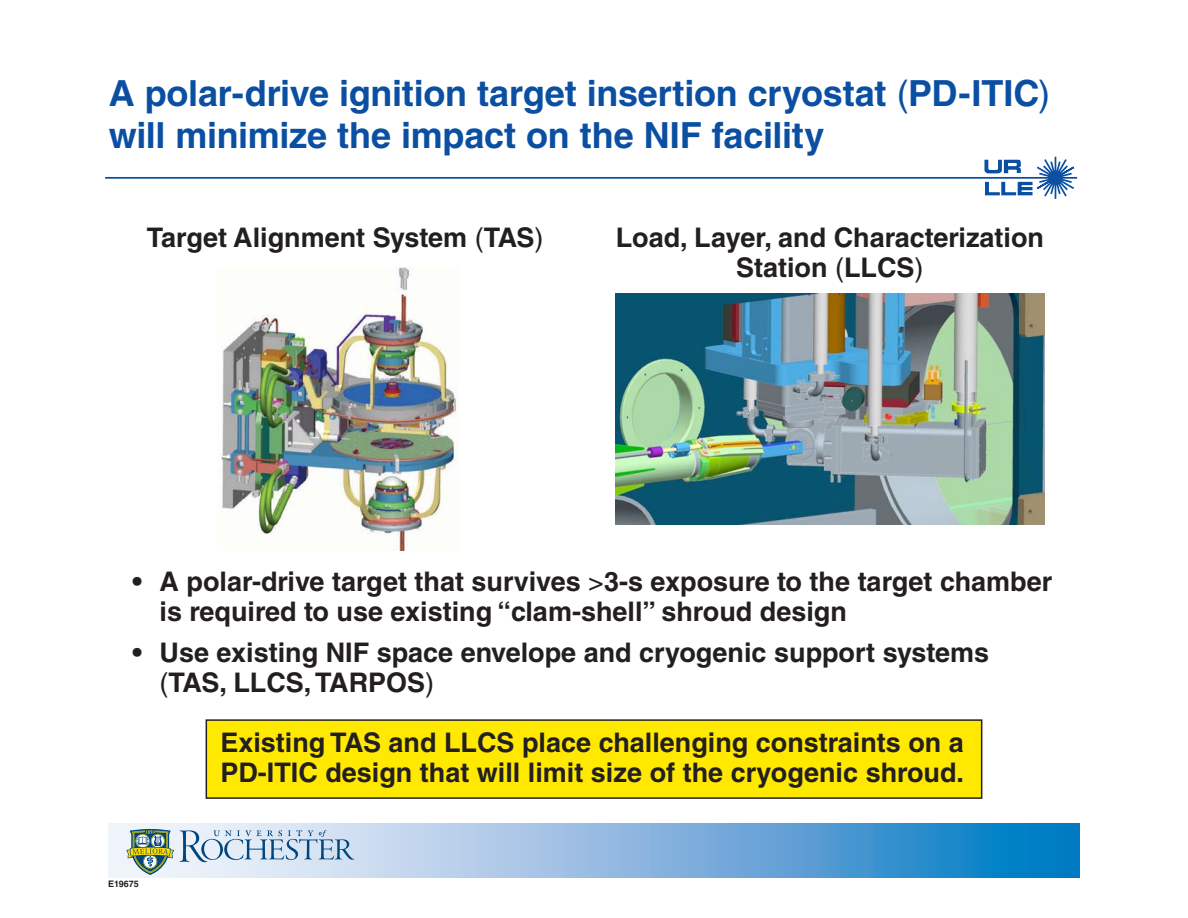
<style>
.page{position:relative;width:1188px;height:918px;background:#fff}
.page>*{position:absolute;margin:0;border:0;box-sizing:border-box;transform-origin:0 0}
.t1{font:700 36px/42px "Helvetica LT Std";letter-spacing:-.005em;color:#0a4fa2}
.t2{font:700 27px/30px "Helvetica LT Std";color:#231f20}
.t3{font:700 9px "Helvetica LT Std";color:#231f20}
.s1{font-weight:400}
</style>
<div class="page">
<div style="left:206px;top:720px;width:776px;height:78px;background:#ffe901"></div>
<div style="left:206px;top:719px;width:776px;height:80px;border:2px solid #231f20"></div>
<svg style="left:984px;top:156px;width:90px;height:43px"></svg>
<hr style="left:105px;top:177px;width:972px;height:2px;background:#0a4fa2">
<svg style="left:108px;top:823px;width:972px;height:54px;background:#7bb2dd"></svg>
<svg style="left:180px;top:830px;width:175px;height:32px;background:#b3c9de"></svg>
<svg style="left:126px;top:829px;width:48px;height:46px"></svg>
<img style="left:615px;top:294px;width:430px;height:230px">
<img style="left:221px;top:267px;width:237px;height:283px">
<p class="t1" style="left:109px;top:72px;width:943px">A polar-drive ignition target insertion cryostat <span class="s1">(</span>PD-ITIC<span class="s1">) </span>will minimize the impact on the NIF facility</p>
<p class="t2" style="left:147px;top:222px;width:398px">Target Alignment System <span class="s1">(</span>TAS<span class="s1">)</span></p>
<p class="t2" style="left:616px;top:222px;width:430px;text-align:center">Load, Layer, and Characterization<br>Station <span class="s1">(</span>LLCS<span class="s1">)</span></p>
<p class="t2" style="left:160px;top:566px;width:894px;text-indent:-27px">• A polar-drive target that survives <span class="s1">&gt;</span>3-s exposure to the target chamber is required to use existing “clam-shell” shroud design</p>
<p class="t2" style="left:160px;top:637px;width:831px;text-indent:-27px">• Use existing NIF space envelope and cryogenic support systems <span class="s1">(</span>TAS, LLCS, TARPOS<span class="s1">)</span></p>
<p class="t2" style="left:220px;top:727px;width:745px">Existing TAS and LLCS place challenging constraints on a<br>PD-ITIC design that will limit size of the cryogenic shroud.</p>
<p class="t3" style="left:108px;top:878px;width:32px">E19675</p>
</div>
